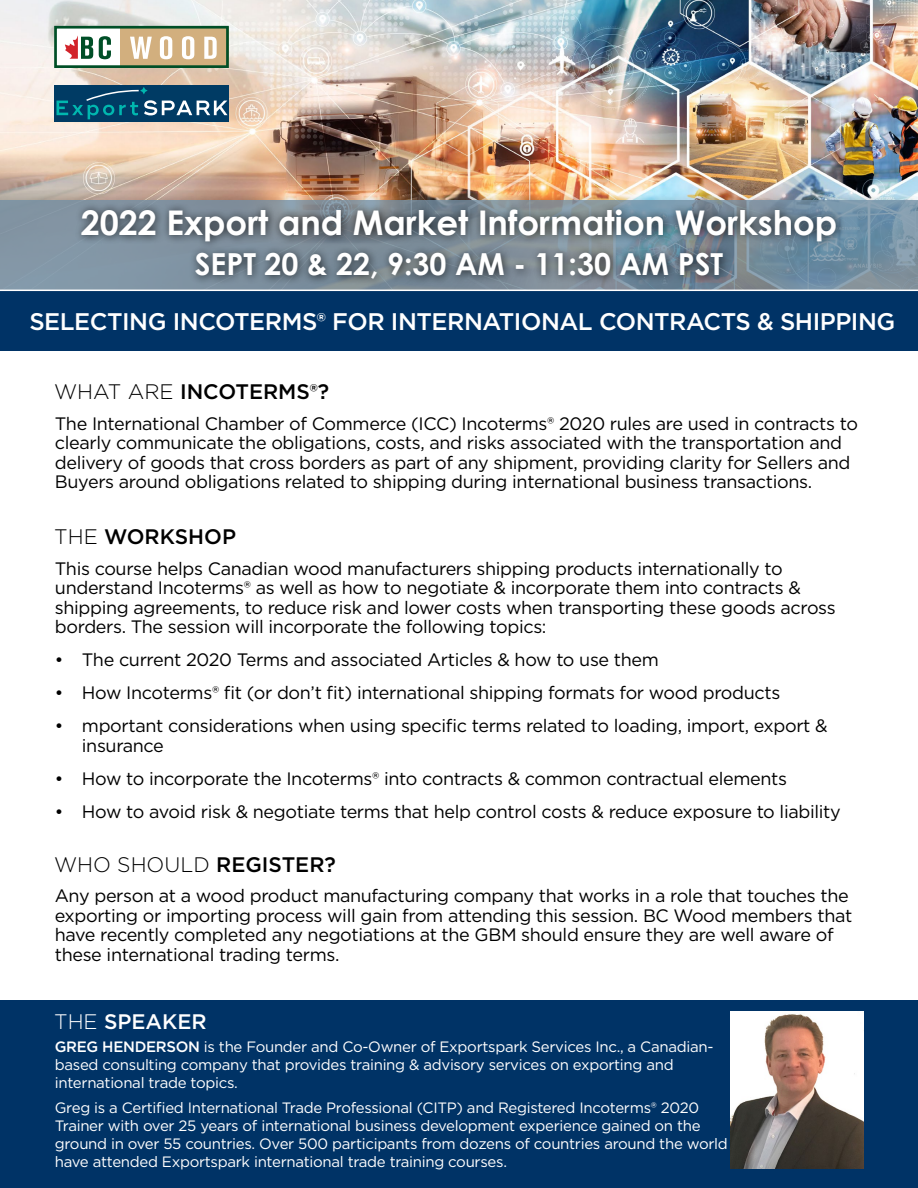
<style>
.page{position:relative;width:918px;height:1188px;background:#fff}
.page>*{position:absolute;margin:0;border:0;box-sizing:border-box;transform-origin:0 0}
.t1{font:700 34.05px "Century Gothic";color:#fff}
.t2{font:700 30.3px "Century Gothic";color:#fff}
.t3{font:500 24px "Gotham";letter-spacing:-.02em;color:#fff}
.t4{font:500 21px "Gotham";color:#000}
.t5{font:300 21px "Gotham HTF";color:#000}
.t6{font:500 21px "Gotham";color:#fff}
.t7{font:18px/19.5px "Gotham";letter-spacing:-.02em;color:#000}
.t8{font:15px/18px "Gotham";letter-spacing:-.02em;color:#fff}
.s1{font-family:"Gotham HTF";font-weight:300}
.s2{font-family:"Gotham";font-weight:500}
.s3{font-weight:500}
</style>
<div class="page">
<img style="left:0;top:0;width:918px;height:192px">
<div style="left:0;top:192px;width:918px;height:114px;background:#000;opacity:.45"></div>
<svg style="left:0;top:200px;width:918px;height:90px;background:#8196a6"></svg>
<div style="left:0;top:291px;width:918px;height:60px;background:#036"></div>
<div style="left:74px;top:202px;width:772px;height:86px;background:#000;opacity:.75"></div>
<hr style="left:0;top:290px;width:918px;height:1px;background:#fff">
<div style="left:0;top:1000px;width:918px;height:188px;background:#036"></div>
<div style="left:55px;top:27px;width:67px;height:40px;background:#fff"></div>
<div style="left:120px;top:27px;width:109px;height:40px;background:#d2af7e"></div>
<div style="left:54px;top:26px;width:175px;height:42px;border:3px solid #004f27"></div>
<svg style="left:65px;top:36px;width:28px;height:23px"></svg>
<svg style="left:99px;top:36px;width:12px;height:23px"></svg>
<svg style="left:130px;top:37px;width:22px;height:22px"></svg>
<svg style="left:160px;top:36px;width:12px;height:23px"></svg>
<svg style="left:182px;top:36px;width:12px;height:23px"></svg>
<svg style="left:204px;top:37px;width:13px;height:22px"></svg>
<img style="left:730px;top:1012px;width:134px;height:156px">
<div style="left:54px;top:85px;width:175px;height:36px;background:#003b64"></div>
<svg style="left:56px;top:87px;width:171px;height:32px"></svg>
<h1 class="t1" style="left:81px;top:196px;width:758px">2022 Export and Market Information Workshop</h1>
<h2 class="t2" style="left:195px;top:241px;width:530px">SEPT 20 &amp; 22, 9:30 AM - 11:30 AM PST</h2>
<h3 class="t3" style="left:29px;top:306px;width:868px">SELECTING INCOTERMS® FOR INTERNATIONAL CONTRACTS &amp; SHIPPING</h3>
<p class="t4" style="left:54px;top:378px;width:277px"><span class="s1">WHAT ARE</span> INCOTERMS®?</p>
<p class="t7" style="left:55px;top:413px;width:805px">The International Chamber of Commerce (ICC) Incoterms® 2020 rules are used in contracts to clearly communicate the obligations, costs, and risks associated with the transportation and delivery of goods that cross borders as part of any shipment, providing clarity for Sellers and Buyers around obligations related to shipping during international business transactions.</p>
<p class="t4" style="left:54px;top:523px;width:183px"><span class="s1">THE</span> WORKSHOP</p>
<p class="t7" style="left:55px;top:558px;width:782px">This course helps Canadian wood manufacturers shipping products internationally to understand Incoterms® as well as how to negotiate &amp; incorporate them into contracts &amp; shipping agreements, to reduce risk and lower costs when transporting these goods across borders. The session will incorporate the following topics:</p>
<p class="t7" style="left:55px;top:650px;width:606px">• The current 2020 Terms and associated Articles &amp; how to use them</p>
<p class="t7" style="left:55px;top:683px;width:727px">• How Incoterms® fit (or don’t fit) international shipping formats for wood products</p>
<p class="t7" style="left:82px;top:716px;width:747px;text-indent:-27px">• mportant considerations when using specific terms related to loading, import, export &amp; insurance</p>
<p class="t7" style="left:55px;top:768px;width:734px">• How to incorporate the Incoterms® into contracts &amp; common contractual elements</p>
<p class="t7" style="left:55px;top:801px;width:787px">• How to avoid risk &amp; negotiate terms that help control costs &amp; reduce exposure to liability</p>
<p class="t5" style="left:54px;top:853px;width:283px">WHO SHOULD <span class="s2">REGISTER?</span></p>
<p class="t7" style="left:55px;top:886px;width:799px">Any person at a wood product manufacturing company that works in a role that touches the exporting or importing process will gain from attending this session. BC Wood members that have recently completed any negotiations at the GBM should ensure they are well aware of these international trading terms.</p>
<p class="t6" style="left:54px;top:1008px;width:154px"><span class="s1">THE</span> SPEAKER</p>
<p class="t8" style="left:55px;top:1038px;width:660px"><span class="s3">GREG HENDERSON</span> is the Founder and Co-Owner of Exportspark Services Inc., a Canadian&shy;based consulting company that provides training &amp; advisory services on exporting and international trade topics.</p>
<p class="t8" style="left:55px;top:1099px;width:674px">Greg is a Certified International Trade Professional (CITP) and Registered Incoterms® 2020<br>Trainer with over 25 years of international business development experience gained on the ground in over 55 countries. Over 500 participants from dozens of countries around the world have attended Exportspark international trade training courses.</p>
</div>
